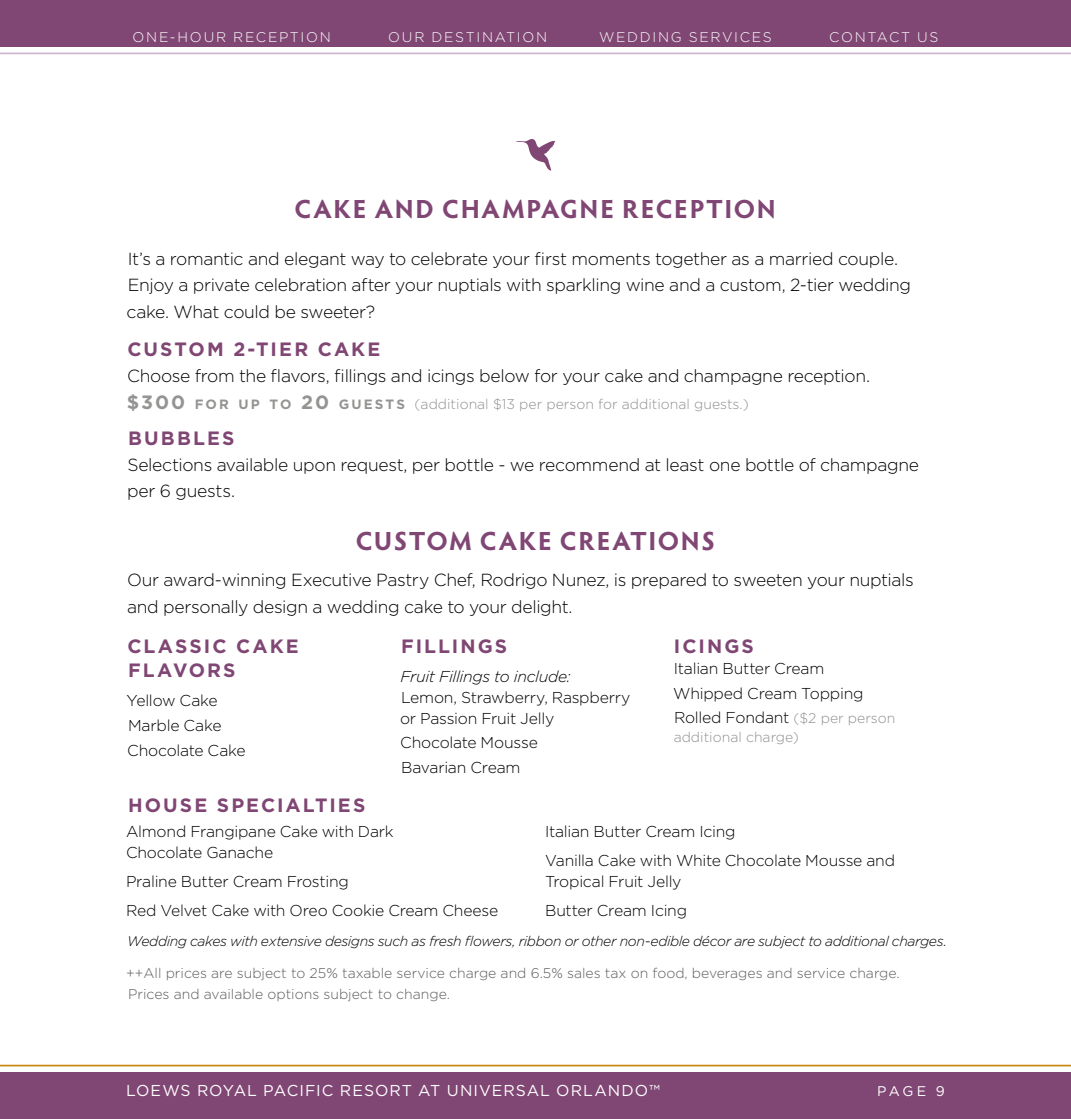
<style>
.page{position:relative;width:1071px;height:1119px;background:#fff}
.page>*{position:absolute;margin:0;border:0;box-sizing:border-box;transform-origin:0 0}
.Section_Heads_Center{font:700 26.25px "Hypatia Sans Pro";letter-spacing:.065em;color:#804674}
.purp_subheads{font:700 19.25px/24.5px "Gotham";letter-spacing:.11em;color:#804674}
.body_copy{font:300 17.5px/26.2px "Gotham";letter-spacing:-.02em;color:#000}
.body_copy-2{font:300 15.75px/21px "Gotham";letter-spacing:-.015em;color:#000}
.inset_body_copy{font:300 15.75px/21px "Gotham";letter-spacing:-.015em;color:#000}
.t1{font:15.75px "Gotham";letter-spacing:.065em;color:#fff}
.body_copy-3{font:italic 300 15.75px "Gotham";letter-spacing:-.025em;color:#000}
.Legal_copy{font:300 14px/21px "Gotham";color:#5d5d5c}
.Body_Text_2{font:italic 300 14px "Gotham";letter-spacing:-.03em;color:#000}
.Menu_Price{font:300 14px "Gotham";color:#909093}
.t2{font:300 14px "Gotham";letter-spacing:.125em;color:#fff}
.inset_body_copy-2{font:300 14px "Gotham";color:#909093}
.t3{font:14px "Gotham";color:#fff}
.s1{font-weight:700;font-size:19.25px;color:#949593}
.s2{font-weight:700;font-size:13.47px;color:#949593}
.s3{font-size:14px;color:#909093}
</style>
<div class="page">
<div style="left:0;top:1072px;width:1071px;height:46px;background:#804674"></div>
<div style="left:0;top:0;width:1071px;height:46px;background:#804674"></div>
<hr style="left:0;top:52px;width:1071px;height:2px;background:#cdb7cc">
<hr style="left:0;top:1064px;width:1071px;height:2px;background:#c88a12">
<svg style="left:516px;top:139px;width:39px;height:32px"></svg>
<p class="t2" style="left:132px;top:29px;width:200px">ONE-HOUR RECEPTION</p>
<p class="t2" style="left:388px;top:29px;width:160px">OUR DESTINATION</p>
<p class="t2" style="left:599px;top:29px;width:174px">WEDDING SERVICES</p>
<p class="t2" style="left:829px;top:29px;width:111px">CONTACT US</p>
<p class="Section_Heads_Center" style="left:295px;top:190px;width:483px">CAKE AND CHAMPAGNE RECEPTION</p>
<p class="body_copy" style="left:127px;top:245px;width:786px">It’s a romantic and elegant way to celebrate your first moments together as a married couple.<br>Enjoy a private celebration after your nuptials with sparkling wine and a custom, 2-tier wedding cake. What could be sweeter?</p>
<p class="purp_subheads" style="left:127px;top:337px;width:254px">CUSTOM 2-TIER CAKE</p>
<p class="body_copy" style="left:127px;top:362px;width:744px">Choose from the flavors, fillings and icings below for your cake and champagne reception.</p>
<p class="Menu_Price" style="left:127px;top:395px;width:624px"><span class="s1">$300</span> <span class="s2">FO R U P TO</span> <span class="s1">20</span> <span class="s2">G U E ST S</span> (additional $13 per person for additional guests.)</p>
<p class="purp_subheads" style="left:128px;top:425px;width:108px">BUBBLES</p>
<p class="body_copy" style="left:127px;top:451px;width:793px">Selections available upon request, per bottle - we recommend at least one bottle of champagne per 6 guests.</p>
<p class="Section_Heads_Center" style="left:356px;top:522px;width:361px">CUSTOM CAKE CREATIONS</p>
<p class="body_copy" style="left:127px;top:566px;width:788px">Our award-winning Executive Pastry Chef, Rodrigo Nunez, is prepared to sweeten your nuptials and personally design a wedding cake to your delight.</p>
<p class="purp_subheads" style="left:127px;top:633px;width:173px">CLASSIC CAKE<br>FLAVORS</p>
<p class="inset_body_copy" style="left:127px;top:689px;width:93px">Yellow Cake</p>
<p class="inset_body_copy" style="left:128px;top:714px;width:95px">Marble Cake</p>
<p class="inset_body_copy" style="left:127px;top:739px;width:120px">Chocolate Cake</p>
<p class="purp_subheads" style="left:401px;top:633px;width:108px">FILLINGS</p>
<p class="body_copy-3" style="left:400px;top:666px;width:172px">Fruit Fillings to include:</p>
<p class="inset_body_copy" style="left:400px;top:686px;width:232px">Lemon, Strawberry, Raspberry or Passion Fruit Jelly</p>
<p class="inset_body_copy" style="left:400px;top:731px;width:139px">Chocolate Mousse</p>
<p class="inset_body_copy" style="left:401px;top:756px;width:121px">Bavarian Cream</p>
<p class="purp_subheads" style="left:674px;top:633px;width:81px">ICINGS</p>
<p class="inset_body_copy" style="left:674px;top:657px;width:152px">Italian Butter Cream</p>
<p class="inset_body_copy" style="left:673px;top:682px;width:192px">Whipped Cream Topping</p>
<p class="inset_body_copy" style="left:674px;top:706px;width:223px">Rolled Fondant <span class="s3">($2 per person</span></p>
<p class="inset_body_copy-2" style="left:674px;top:728px;width:127px">additional charge)</p>
<p class="purp_subheads" style="left:128px;top:793px;width:239px">HOUSE SPECIALTIES</p>
<p class="body_copy-2" style="left:126px;top:820px;width:269px">Almond Frangipane Cake with Dark<br>Chocolate Ganache</p>
<p class="body_copy-2" style="left:126px;top:870px;width:224px">Praline Butter Cream Frosting</p>
<p class="body_copy-2" style="left:126px;top:899px;width:374px">Red Velvet Cake with Oreo Cookie Cream Cheese</p>
<p class="body_copy-2" style="left:545px;top:820px;width:192px">Italian Butter Cream Icing</p>
<p class="body_copy-2" style="left:545px;top:849px;width:352px">Vanilla Cake with White Chocolate Mousse and<br>Tropical Fruit Jelly</p>
<p class="body_copy-2" style="left:545px;top:899px;width:144px">Butter Cream Icing</p>
<p class="Body_Text_2" style="left:127px;top:932px;width:821px">Wedding cakes with extensive designs such as fresh flowers, ribbon or other non-edible décor are subject to additional charges.</p>
<p class="Legal_copy" style="left:126px;top:961px;width:775px">++All prices are subject to 25% taxable service charge and 6.5% sales tax on food, beverages and service charge.<br>Prices and available options subject to change.</p>
<p class="t1" style="left:126px;top:1080px;width:535px">LOEWS ROYAL PACIFIC RESORT AT UNIVERSAL ORLANDO™</p>
<p class="t3" style="left:877px;top:1081px;width:69px">PAGE 9</p>
</div>
